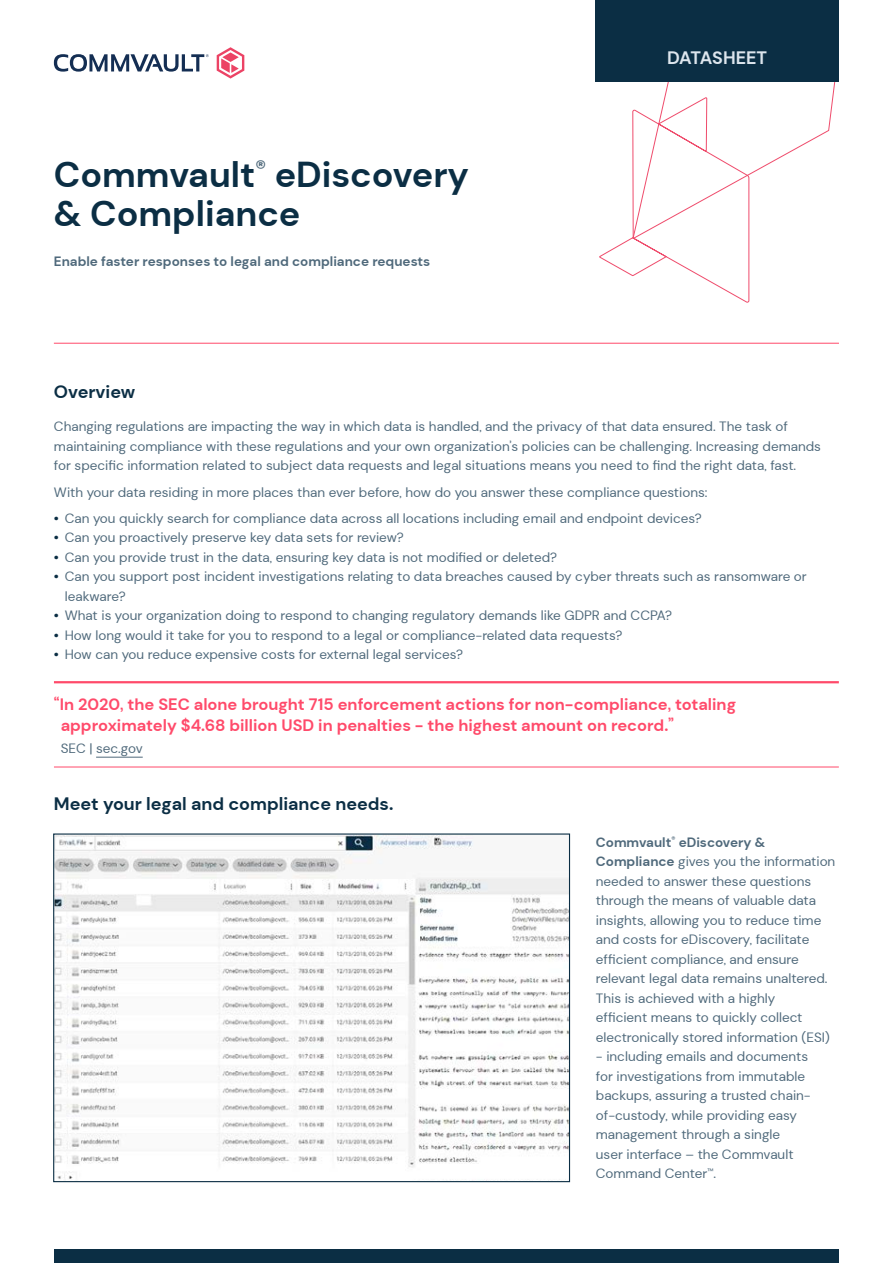
<style>
.page{position:relative;width:893px;height:1263px;background:#fff}
.page>*{position:absolute;margin:0;border:0;box-sizing:border-box;transform-origin:0 0}
.t1{font:700 36px/39px "DM Sans";color:#0b2e44}
.t2{font:700 18px "DM Sans";color:#0b2e44}
.t3{font:700 18px "DM Sans";color:#dde5ed}
.t4{font:700 16.5px/21px "DM Sans";color:#ff4a6a}
.t5{font:13.5px/19.5px "DM Sans";color:#4f697b}
.t6{font:700 13.5px "DM Sans";color:#4f697b}
.s1{font-weight:700;color:#0b2e44}
.s2{font-weight:700}
</style>
<div class="page">
<hr style="left:54px;top:681px;width:785px;height:2px;background:#ff4a6a">
<hr style="left:54px;top:767px;width:785px;height:1px;background:#ff4a6a">
<hr style="left:96px;top:757px;width:47px;height:1px;background:#4f697b">
<svg style="left:749px;top:81px;width:90px;height:158px"></svg>
<svg style="left:595px;top:81px;width:154px;height:221px"></svg>
<div style="left:595px;top:0;width:244px;height:81px;background:#0b2e44"></div>
<svg style="left:54px;top:54px;width:155px;height:18px"></svg>
<svg style="left:217px;top:47px;width:27px;height:32px"></svg>
<hr style="left:54px;top:343px;width:785px;height:1px;background:#ff4a6a">
<div style="left:54px;top:1249px;width:785px;height:14px;background:#0b2e44"></div>
<img style="left:55px;top:835px;width:513px;height:344px">
<h1 class="t1" style="left:54px;top:155px;width:417px">Commvault<sup>®</sup> eDiscovery &amp; Compliance</h1>
<p class="t6" style="left:54px;top:253px;width:378px">Enable faster responses to legal and compliance requests</p>
<h2 class="t3" style="left:667px;top:46px;width:102px">DATASHEET</h2>
<h2 class="t2" style="left:54px;top:381px;width:83px">Overview</h2>
<p class="t5" style="left:54px;top:417px;width:769px">Changing regulations are impacting the way in which data is handled, and the privacy of that data ensured. The task of maintaining compliance with these regulations and your own organization’s policies can be challenging. Increasing demands for specific information related to subject data requests and legal situations means you need to find the right data, fast.</p>
<p class="t5" style="left:54px;top:482px;width:655px">With your data residing in more places than ever before, how do you answer these compliance questions:</p>
<p class="t5" style="left:54px;top:508px;width:649px"><span class="s1">•</span> Can you quickly search for compliance data across all locations including email and endpoint devices?</p>
<p class="t5" style="left:54px;top:528px;width:351px"><span class="s1">•</span> Can you proactively preserve key data sets for review?</p>
<p class="t5" style="left:54px;top:547px;width:505px"><span class="s1">•</span> Can you provide trust in the data, ensuring key data is not modified or deleted?</p>
<p class="t5" style="left:65px;top:567px;width:744px;text-indent:-11px"><span class="s1">•</span> Can you support post incident investigations relating to data breaches caused by cyber threats such as ransomware or leakware?</p>
<p class="t5" style="left:54px;top:606px;width:620px"><span class="s1">•</span> What is your organization doing to respond to changing regulatory demands like GDPR and CCPA?</p>
<p class="t5" style="left:54px;top:625px;width:570px"><span class="s1">•</span> How long would it take for you to respond to a legal or compliance-related data requests?</p>
<p class="t5" style="left:54px;top:645px;width:411px"><span class="s1">•</span> How can you reduce expensive costs for external legal services?</p>
<p class="t4" style="left:61px;top:694px;width:677px;text-indent:-7px">“In 2020, the SEC alone brought 715 enforcement actions for non-compliance, totaling approximately $4.68 billion USD in penalties - the highest amount on record.”</p>
<p class="t5" style="left:61px;top:739px;width:84px">SEC | sec.gov</p>
<h2 class="t2" style="left:54px;top:793px;width:341px">Meet your legal and compliance needs.</h2>
<p class="t5" style="left:596px;top:832px;width:241px"><span class="s2">Commvault</span><sup>®</sup> <span class="s2">eDiscovery &amp; Compliance</span> gives you the information needed to answer these questions through the means of valuable data insights, allowing you to reduce time and costs for eDiscovery, facilitate efficient compliance, and ensure relevant legal data remains unaltered.<br>This is achieved with a highly<br>efficient means to quickly collect electronically stored information (ESI)</p>
<p class="t5" style="left:596px;top:1046px;width:217px">- including emails and documents for investigations from immutable backups, assuring a trusted chain&shy;of-custody, while providing easy management through a single<br>user interface – the Commvault<br>Command Center<sup>™</sup>.</p>
</div>
